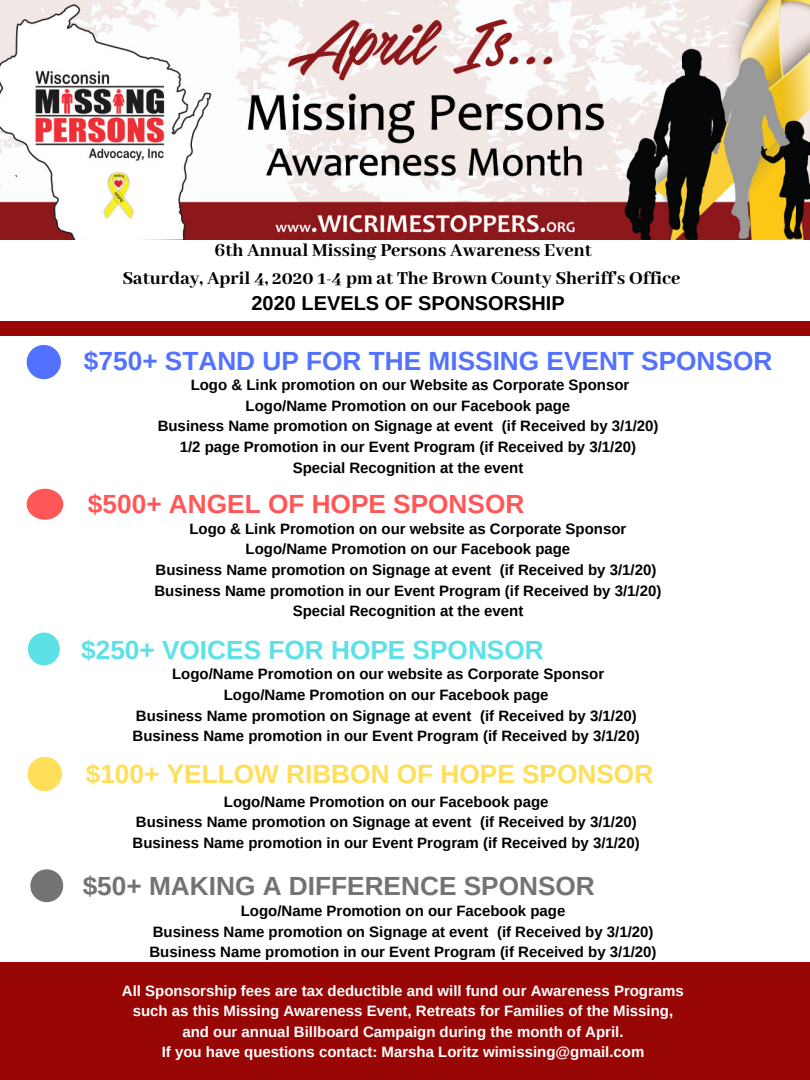
<style>
.page{position:relative;width:810px;height:1080px;background:#fff}
.page>*{position:absolute;margin:0;border:0;box-sizing:border-box;transform-origin:0 0}
.t1{font:700 26.25px "Arimo";color:#5271ff}
.t2{font:700 26.25px "Arimo";color:#ffde59}
.t3{font:700 26.25px "Arimo";color:#737373}
.t4{font:700 26.25px "Arimo";color:#5ce1e6}
.t5{font:700 26.25px "Arimo";color:#ff5757}
.t6{font:800 20px/27.6px "Abhaya Libre";color:#000;text-align:center}
.t7{font:700 20px "Arimo";color:#000}
.t8{font:700 15px/20.6px "Arimo";color:#000;text-align:center}
.t9{font:700 15px/20.6px "Arimo";color:#fff;text-align:center}
</style>
<div class="page">
<img style="left:1px;top:0;width:809px;height:240px">
<div style="left:0;top:321px;width:810px;height:15px;background:#990606"></div>
<svg style="left:27px;top:489px;width:36px;height:31px"></svg>
<svg style="left:28px;top:633px;width:32px;height:32px"></svg>
<svg style="left:28px;top:757px;width:34px;height:34px"></svg>
<svg style="left:30px;top:869px;width:33px;height:33px"></svg>
<svg style="left:27px;top:345px;width:34px;height:34px"></svg>
<div style="left:0;top:963px;width:810px;height:117px;background:#990606"></div>
<h2 class="t6" style="left:122px;top:238px;width:559px">6th Annual Missing Persons Awareness Event<br>Saturday, April 4, 2020 1-4 pm at The Brown County Sheriff's Office</h2>
<h2 class="t7" style="left:251px;top:292px;width:315px">2020 LEVELS OF SPONSORSHIP</h2>
<h1 class="t1" style="left:84px;top:346px;width:690px">$750+ STAND UP FOR THE MISSING EVENT SPONSOR</h1>
<p class="t8" style="left:158px;top:375px;width:502px">Logo &amp; Link promotion on our Website as Corporate Sponsor Logo/Name Promotion on our Facebook page<br>Business Name promotion on Signage at event (if Received by 3/1/20)<br>1/2 page Promotion in our Event Program (if Received by 3/1/20)<br>Special Recognition at the event</p>
<h1 class="t5" style="left:88px;top:490px;width:438px">$500+ ANGEL OF HOPE SPONSOR</h1>
<p class="t8" style="left:154px;top:518px;width:509px">Logo &amp; Link Promotion on our website as Corporate Sponsor Logo/Name Promotion on our Facebook page<br>Business Name promotion on Signage at event (if Received by 3/1/20)<br>Business Name promotion in our Event Program (if Received by 3/1/20)<br>Special Recognition at the event</p>
<h1 class="t4" style="left:81px;top:635px;width:464px">$250+ VOICES FOR HOPE SPONSOR</h1>
<p class="t8" style="left:133px;top:664px;width:509px">Logo/Name Promotion on our website as Corporate Sponsor Logo/Name Promotion on our Facebook page<br>Business Name promotion on Signage at event (if Received by 3/1/20)<br>Business Name promotion in our Event Program (if Received by 3/1/20)</p>
<h1 class="t2" style="left:86px;top:759px;width:569px">$100+ YELLOW RIBBON OF HOPE SPONSOR</h1>
<p class="t8" style="left:133px;top:791px;width:509px">Logo/Name Promotion on our Facebook page<br>Business Name promotion on Signage at event (if Received by 3/1/20)<br>Business Name promotion in our Event Program (if Received by 3/1/20)</p>
<h1 class="t3" style="left:83px;top:872px;width:514px">$50+ MAKING A DIFFERENCE SPONSOR</h1>
<p class="t8" style="left:149px;top:900px;width:509px">Logo/Name Promotion on our Facebook page<br>Business Name promotion on Signage at event (if Received by 3/1/20)<br>Business Name promotion in our Event Program (if Received by 3/1/20)</p>
<p class="t9" style="left:122px;top:980px;width:564px">All Sponsorship fees are tax deductible and will fund our Awareness Programs such as this Missing Awareness Event, Retreats for Families of the Missing, and our annual Billboard Campaign during the month of April.<br>If you have questions contact: Marsha Loritz wimissing@gmail.com</p>
</div>
